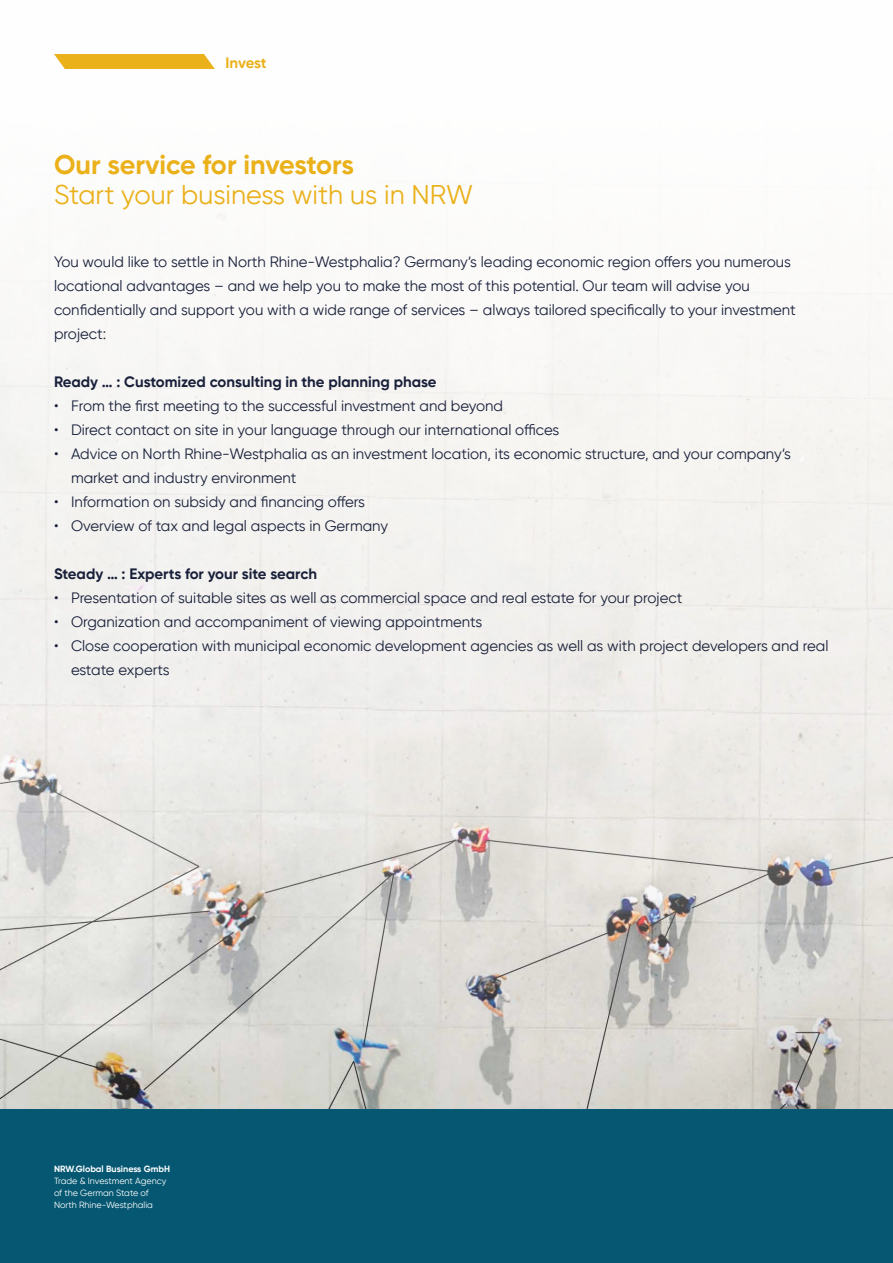
<style>
.page{position:relative;width:893px;height:1263px;background:#fff}
.page>*{position:absolute;margin:0;border:0;box-sizing:border-box;transform-origin:0 0}
.t1{font:27px "Gilroy";color:#eab11b}
.t2{font:700 27px "Gilroy";letter-spacing:-.005em;color:#eab11b}
.t3{font:15px/24px "Gilroy";color:#181f39}
.t4{font:700 15px "Gilroy";color:#181f39}
.t5{font:700 15px "Gilroy";letter-spacing:-.02em;color:#eab11b}
.t6{font:9px/12px "Gilroy";color:#fff}
.t7{font:700 9px "Gilroy";color:#fff}
</style>
<div class="page">
<img style="left:0;top:213px;width:893px;height:897px">
<svg style="left:54px;top:54px;width:161px;height:15px;background:#ebb62a"></svg>
<div style="left:0;top:1110px;width:893px;height:153px;background:#055772"></div>
<p class="t5" style="left:225px;top:53px;width:43px">Invest</p>
<h1 class="t2" style="left:54px;top:148px;width:301px">Our service for investors</h1>
<h1 class="t1" style="left:54px;top:178px;width:421px">Start your business with us in NRW</h1>
<p class="t3" style="left:54px;top:249px;width:743px">You would like to settle in North Rhine-Westphalia? Germany‘s leading economic region offers you numerous locational advantages – and we help you to make the most of this potential. Our team will advise you confidentially and support you with a wide range of services – always tailored specifically to your investment project:</p>
<p class="t4" style="left:54px;top:372px;width:384px">Ready … : Customized consulting in the planning phase</p>
<p class="t3" style="left:54px;top:393px;width:451px">• From the first meeting to the successful investment and beyond</p>
<p class="t3" style="left:54px;top:417px;width:507px">• Direct contact on site in your language through our international offices</p>
<p class="t3" style="left:71px;top:441px;width:721px;text-indent:-17px">• Advice on North Rhine-Westphalia as an investment location, its economic structure, and your company‘s market and industry environment</p>
<p class="t3" style="left:54px;top:489px;width:313px">• Information on subsidy and financing offers</p>
<p class="t3" style="left:54px;top:513px;width:336px">• Overview of tax and legal aspects in Germany</p>
<p class="t4" style="left:54px;top:564px;width:264px">Steady … : Experts for your site search</p>
<p class="t3" style="left:54px;top:585px;width:630px">• Presentation of suitable sites as well as commercial space and real estate for your project</p>
<p class="t3" style="left:54px;top:609px;width:430px">• Organization and accompaniment of viewing appointments</p>
<p class="t3" style="left:71px;top:633px;width:759px;text-indent:-17px">• Close cooperation with municipal economic development agencies as well as with project developers and real estate experts</p>
<p class="t7" style="left:54px;top:1163px;width:118px">NRW.Global Business GmbH</p>
<p class="t6" style="left:54px;top:1174px;width:114px">Trade &amp; Investment Agency of the German State of<br>North Rhine-Westphalia</p>
</div>
